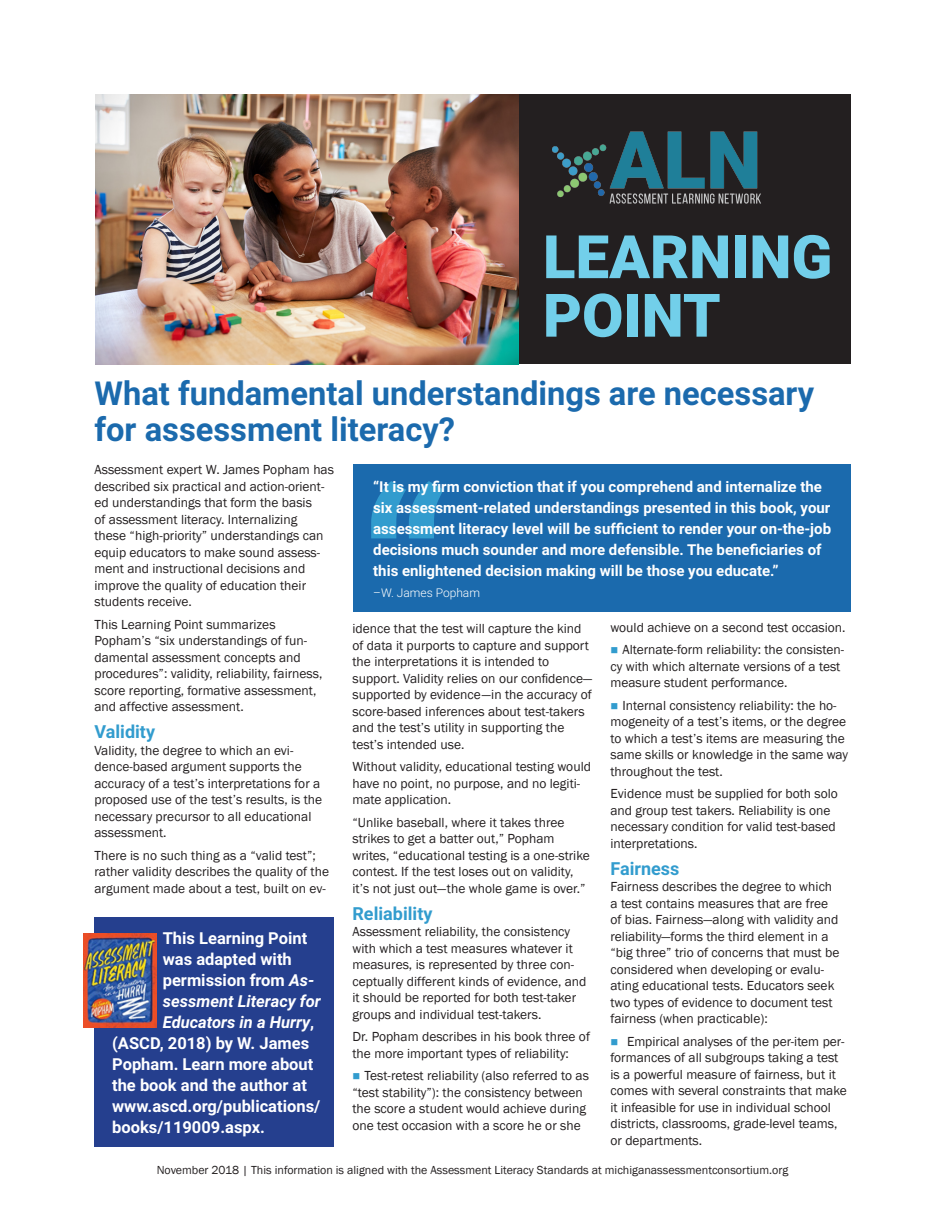
<style>
.page{position:relative;width:945px;height:1215px;background:#fff}
.page>*{position:absolute;margin:0;border:0;box-sizing:border-box;transform-origin:0 0}
.t1{font:900 60px/58.5px "Roboto";color:#72cfea}
.t2{font:700 33px/36px "Roboto";color:#1b6aad}
.t3{font:700 18px "Roboto";color:#329cce}
.t4{font:700 16.5px "Roboto";color:#fff}
.t5{font:italic 700 16.5px "Roboto";color:#fff}
.t6{font:700 15px/21px "Roboto";color:#fff}
.t7{font:13.5px/16.5px "Franklin Gothic";color:#231f20}
.t8{font:12px "Franklin Gothic";color:#231f20}
.t9{font:300 12px "Roboto";color:#fff}
.s1{color:#329cce}
.s2{font-style:italic}
.s3{font-style:normal}
</style>
<div class="page">
<div style="left:518px;top:94px;width:332px;height:270px;background:#231f20"></div>
<img style="left:552px;top:131px;width:209px;height:73px">
<div style="left:353px;top:465px;width:497px;height:147px;background:#1b6aad"></div>
<svg style="left:371px;top:481px;width:73px;height:57px"></svg>
<div style="left:94px;top:917px;width:240px;height:230px;background:#253f8e"></div>
<img style="left:84px;top:934px;width:72px;height:93px">
<img style="left:95px;top:94px;width:424px;height:270px">
<p class="t1" style="left:543px;top:225px;width:291px">LEARNING<br>POINT</p>
<p class="t2" style="left:94px;top:374px;width:721px">What fundamental understandings are necessary for assessment literacy?</p>
<p class="t6" style="left:373px;top:475px;width:459px">“It is my firm conviction that if you comprehend and internalize the six assessment-related understandings presented in this book, your assessment literacy level will be sufficient to render your on-the-job decisions much sounder and more defensible. The beneficiaries of this enlightened decision making will be those you educate.”</p>
<p class="t9" style="left:373px;top:584px;width:108px">–W. James Popham</p>
<p class="t7" style="left:94px;top:462px;width:241px">Assessment expert W. James Popham has described six practical and action-orient&shy;ed understandings that form the basis</p>
<p class="t7" style="left:94px;top:511px;width:204px">of assessment literacy. Internalizing</p>
<p class="t7" style="left:94px;top:528px;width:231px">these “high-priority” understandings can equip educators to make sound assess&shy;ment and instructional decisions and improve the quality of education their students receive.</p>
<p class="t7" style="left:94px;top:616px;width:229px">This Learning Point summarizes Popham’s “six understandings of fun&shy;damental assessment concepts and procedures”: validity, reliability, fairness, score reporting, formative assessment, and affective assessment.</p>
<p class="t3" style="left:94px;top:719px;width:62px">Validity</p>
<p class="t7" style="left:94px;top:742px;width:229px">Validity, the degree to which an evi&shy;dence-based argument supports the accuracy of a test’s interpretations for a proposed use of the test’s results, is the necessary precursor to all educational assessment.</p>
<p class="t7" style="left:94px;top:847px;width:236px">There is no such thing as a “valid test”; rather validity describes the quality of the argument made about a test, built on ev-</p>
<p class="t7" style="left:610px;top:619px;width:237px">would achieve on a second test occasion.</p>
<p class="t7" style="left:610px;top:642px;width:235px"><span class="s1">■</span> Alternate-form reliability: the consisten&shy;cy with which alternate versions of a test measure student performance.</p>
<p class="t7" style="left:610px;top:697px;width:239px"><span class="s1">■</span> Internal consistency reliability: the ho&shy;mogeneity of a test’s items, or the degree to which a test’s items are measuring the same skills or knowledge in the same way throughout the test.</p>
<p class="t7" style="left:610px;top:786px;width:229px">Evidence must be supplied for both solo and group test takers. Reliability is one necessary condition for valid test-based interpretations.</p>
<p class="t3" style="left:610px;top:856px;width:70px">Fairness</p>
<p class="t7" style="left:610px;top:879px;width:230px">Fairness describes the degree to which a test contains measures that are free of bias. Fairness—along with validity and reliability—forms the third element in a “big three” trio of concerns that must be considered when developing or evalu&shy;ating educational tests. Educators seek two types of evidence to document test fairness (when practicable):</p>
<p class="t7" style="left:610px;top:1033px;width:238px"><span class="s1">■</span> Empirical analyses of the per-item per&shy;formances of all subgroups taking a test is a powerful measure of fairness, but it comes with several constraints that make it infeasible for use in individual school districts, classrooms, grade-level teams, or departments.</p>
<p class="t7" style="left:352px;top:621px;width:241px">idence that the test will capture the kind of data it purports to capture and support the interpretations it is intended to support. Validity relies on our confidence— supported by evidence—in the accuracy of score-based inferences about test-takers and the test’s utility in supporting the test’s intended use.</p>
<p class="t7" style="left:352px;top:759px;width:240px">Without validity, educational testing would have no point, no purpose, and no legiti&shy;mate application.</p>
<p class="t7" style="left:352px;top:814px;width:239px">“Unlike baseball, where it takes three strikes to get a batter out,” Popham writes, “educational testing is a one-strike contest. If the test loses out on validity, it’s not just out—the whole game is over.”</p>
<p class="t3" style="left:352px;top:901px;width:81px">Reliability</p>
<p class="t7" style="left:352px;top:924px;width:236px">Assessment reliability, the consistency with which a test measures whatever it measures, is represented by three con&shy;ceptually different kinds of evidence, and it should be reported for both test-taker groups and individual test-takers.</p>
<p class="t7" style="left:352px;top:1029px;width:239px">Dr. Popham describes in his book three of the more important types of reliability:</p>
<p class="t7" style="left:352px;top:1068px;width:238px"><span class="s1">■</span> Test-retest reliability (also referred to as “test stability”): the consistency between the score a student would achieve during one test occasion with a score he or she</p>
<p class="t4" style="left:163px;top:926px;width:146px">This Learning Point</p>
<p class="t4" style="left:163px;top:947px;width:131px">was adapted with</p>
<p class="t4" style="left:163px;top:968px;width:153px">permission from <span class="s2">As-</span></p>
<p class="t5" style="left:163px;top:989px;width:160px">sessment Literacy for</p>
<p class="t5" style="left:163px;top:1010px;width:153px">Educators in a Hurry<span class="s3">,</span></p>
<p class="t4" style="left:112px;top:1031px;width:199px">(ASCD, 2018) by W. James</p>
<p class="t4" style="left:112px;top:1052px;width:203px">Popham. Learn more about</p>
<p class="t4" style="left:112px;top:1073px;width:196px">the book and the author at</p>
<p class="t4" style="left:112px;top:1094px;width:210px">www.ascd.org/publications/</p>
<p class="t4" style="left:112px;top:1115px;width:154px">books/119009.aspx.</p>
<p class="t8" style="left:157px;top:1162px;width:633px">November 2018 | This information is aligned with the Assessment Literacy Standards at michiganassessmentconsortium.org</p>
</div>
